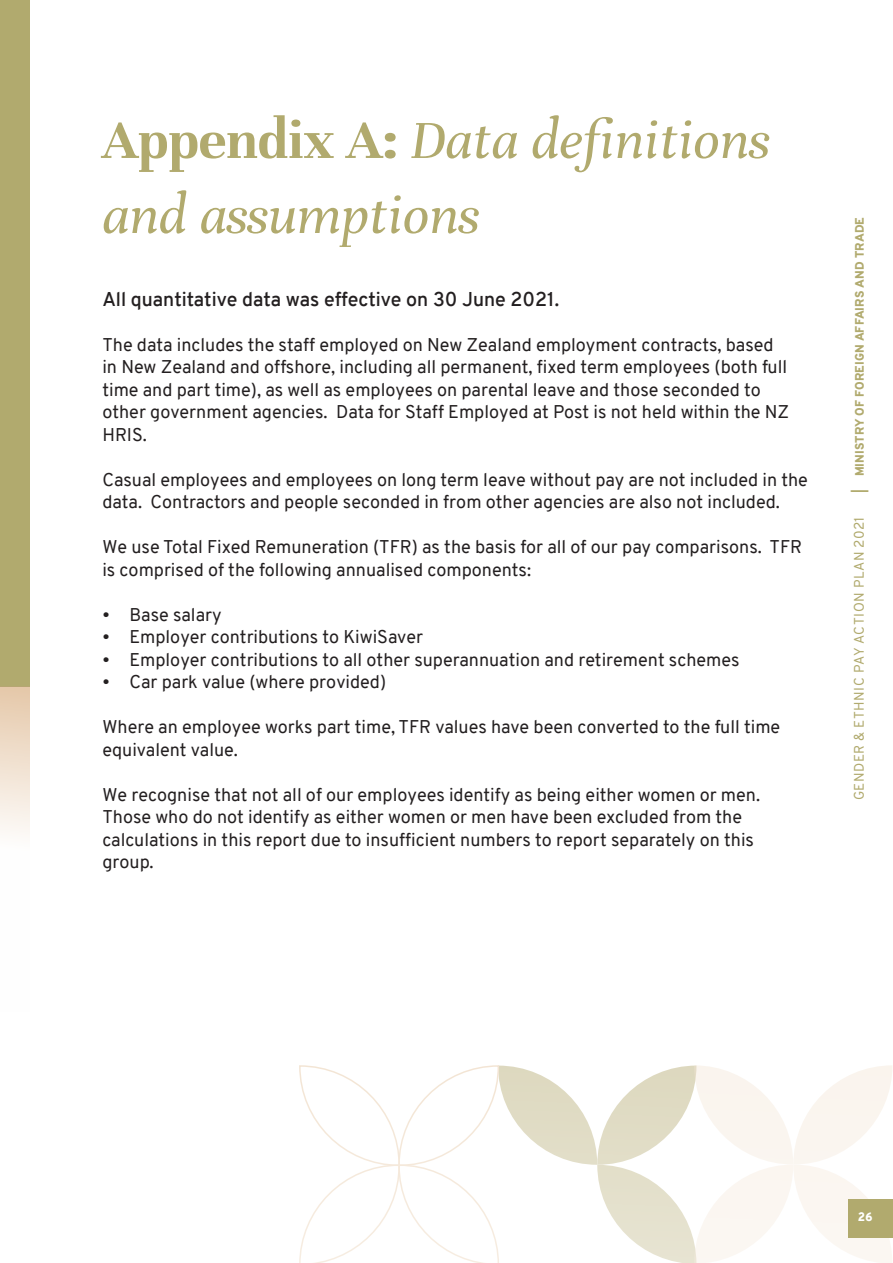
<style>
.page{position:relative;width:893px;height:1263px;background:#fff}
.page>*{position:absolute;margin:0;border:0;box-sizing:border-box;transform-origin:0 0}
.t1{font:italic 58.5px/75px "Unna";color:#b1aa6e}
.paragraph_bold{font:600 19.5px "Overpass";color:#231f20}
.bulk_text{font:18px/22.5px "Overpass";color:#231f20}
.t2{font:13.5px "Overpass";letter-spacing:.045em;color:#b1aa6e}
.t3{font:900 12px "Overpass";letter-spacing:.01em;color:#b1aa6e}
.t4{font:900 12px "Overpass";color:#fff}
.s1{font-weight:700;font-style:normal}
</style>
<div class="page">
<div style="left:0;top:0;width:30px;height:687px;background:#b1aa6e"></div>
<svg style="left:0;top:687px;width:30px;height:147px;background:#f0e0ce"></svg>
<svg style="left:498px;top:1065px;width:99px;height:100px;fill:#e1ddc7"></svg>
<svg style="left:597px;top:1065px;width:295px;height:198px"></svg>
<svg style="left:299px;top:1066px;width:201px;height:197px"></svg>
<div style="left:848px;top:1199px;width:45px;height:38px;background:#b1aa6e"></div>
<p class="t1" style="left:102px;top:103px;width:669px"><span class="s1">Appendix A:</span> Data definitions and assumptions</p>
<p class="paragraph_bold" style="left:102px;top:285px;width:458px">All quantitative data was effective on 30 June 2021.</p>
<p class="bulk_text" style="left:102px;top:333px;width:688px">The data includes the staff employed on New Zealand employment contracts, based in New Zealand and offshore, including all permanent, fixed term employees (both full time and part time), as well as employees on parental leave and those seconded to other government agencies. Data for Staff Employed at Post is not held within the NZ HRIS.</p>
<p class="bulk_text" style="left:102px;top:468px;width:707px">Casual employees and employees on long term leave without pay are not included in the data. Contractors and people seconded in from other agencies are also not included.</p>
<p class="bulk_text" style="left:102px;top:536px;width:701px">We use Total Fixed Remuneration (TFR) as the basis for all of our pay comparisons. TFR is comprised of the following annualised components:</p>
<p class="bulk_text" style="left:102px;top:603px;width:121px">• Base salary</p>
<p class="bulk_text" style="left:102px;top:626px;width:322px">• Employer contributions to KiwiSaver</p>
<p class="bulk_text" style="left:102px;top:648px;width:639px">• Employer contributions to all other superannuation and retirement schemes</p>
<p class="bulk_text" style="left:102px;top:671px;width:285px">• Car park value (where provided)</p>
<p class="bulk_text" style="left:102px;top:716px;width:679px">Where an employee works part time, TFR values have been converted to the full time equivalent value.</p>
<p class="bulk_text" style="left:102px;top:783px;width:659px">We recognise that not all of our employees identify as being either women or men.<br>Those who do not identify as either women or men have been excluded from the calculations in this report due to insufficient numbers to report separately on this group.</p>
<p class="t3" style="left:851px;top:493px;width:277px;rotate:-90deg">| MINISTRY OF FOREIGN AFFAIRS AND TRADE</p>
<p class="t2" style="left:849px;top:800px;width:285px;rotate:-90deg">GENDER &amp; ETHNIC PAY ACTION PLAN 2021</p>
<p class="t4" style="left:858px;top:1208px;width:16px">26</p>
</div>
